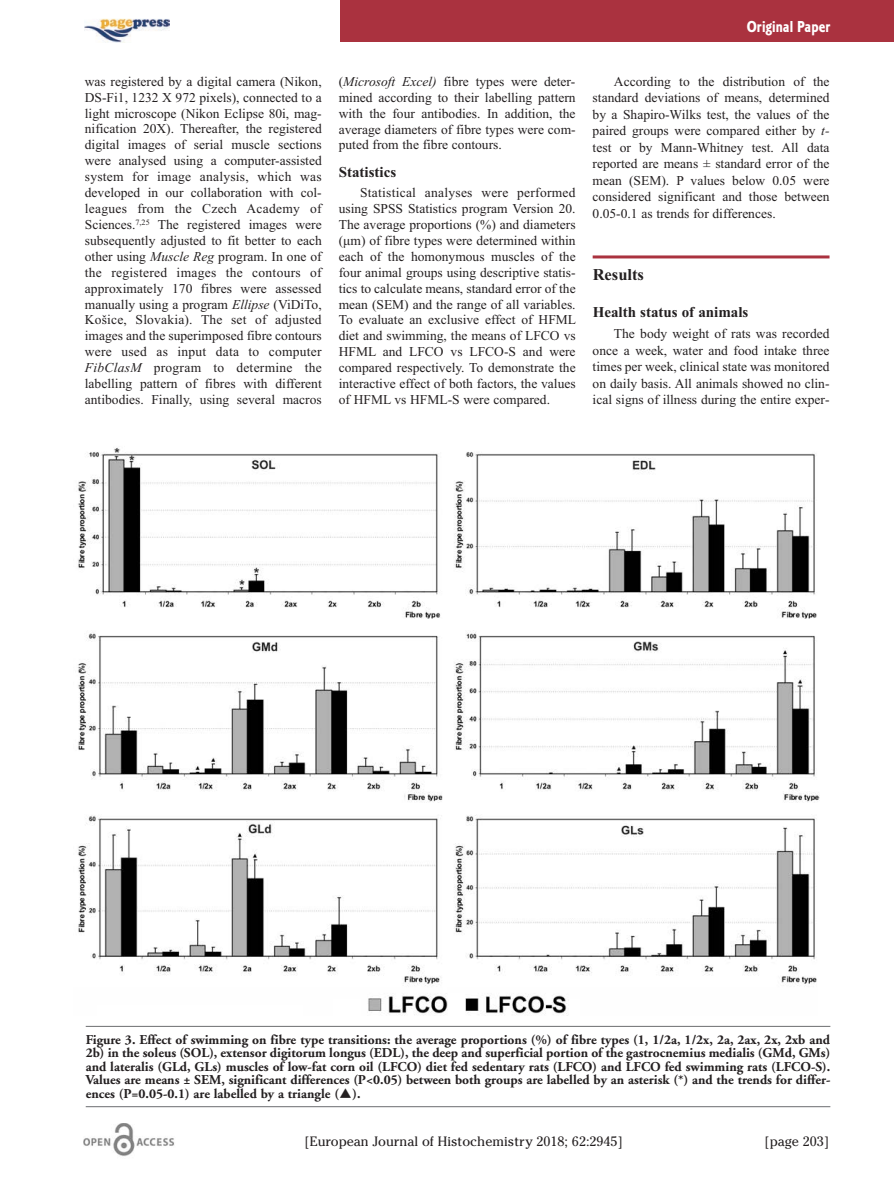
<style>
.page{position:relative;width:894px;height:1191px;background:#fff}
.page>*{position:absolute;margin:0;border:0;box-sizing:border-box;transform-origin:0 0}
.t1{font:16.5px "Corinthian Bold Condensed Plain";color:#fff}
.t2{font:700 16.5px "Times New Roman";color:#231f20}
.t3{font:700 15px "Times New Roman";color:#231f20}
.t4{font:13.5px/15.9px "Times New Roman";color:#231f20;text-align:justify}
.t5{font:700 13.5px/13.5px "Adobe Garamond";color:#231f20;text-align:justify}
.t6{font:13.5px "Cheltenham";color:#231f20}
.s1{font-style:italic}
.s2{font-family:"Ping Fang SC";font-weight:200}
</style>
<div class="page">
<div style="left:340px;top:0;width:553px;height:41px;background:#aa323f"></div>
<hr style="left:592px;top:255px;width:237px;height:3px;background:#aa323f">
<img style="left:85px;top:18px;width:84px;height:24px">
<img style="left:78px;top:447px;width:741px;height:568px">
<hr style="left:86px;top:1025px;width:744px;height:1px;background:#6c6d70">
<hr style="left:86px;top:1106px;width:744px;height:1px;background:#6c6d70">
<img style="left:83px;top:1123px;width:91px;height:33px">
<p class="t4" style="left:85px;top:73px;width:238px">was registered by a digital camera (Nikon, DS-Fi1, 1232 X 972 pixels), connected to a light microscope (Nikon Eclipse 80i, mag&shy;nification 20X). Thereafter, the registered digital images of serial muscle sections were analysed using a computer-assisted system for image analysis, which was developed in our collaboration with col&shy;leagues from the Czech Academy of Sciences.<sup>7,25</sup> The registered images were subsequently adjusted to fit better to each other using <span class="s1">Muscle Reg</span> program. In one of the registered images the contours of approximately 170 fibres were assessed manually using a program <span class="s1">Ellipse</span> (ViDiTo, Košice, Slovakia). The set of adjusted images and the superimposed fibre contours were used as input data to computer <span class="s1">FibClasM</span> program to determine the labelling pattern of fibres with different antibodies. Finally, using several macros</p>
<p class="t4" style="left:339px;top:73px;width:238px">(<span class="s1">Microsoft Excel)</span> fibre types were deter&shy;mined according to their labelling pattern with the four antibodies. In addition, the average diameters of fibre types were com&shy;puted from the fibre contours.</p>
<p class="t3" style="left:339px;top:163px;width:59px">Statistics</p>
<p class="t4" style="left:339px;top:184px;width:239px;text-indent:21px">Statistical analyses were performed using SPSS Statistics program Version 20.<br>The average proportions (%) and diameters (μm) of fibre types were determined within each of the homonymous muscles of the four animal groups using descriptive statis&shy;tics to calculate means, standard error of the mean (SEM) and the range of all variables.<br>To evaluate an exclusive effect of HFML diet and swimming, the means of LFCO vs HFML and LFCO vs LFCO-S and were compared respectively. To demonstrate the interactive effect of both factors, the values of HFML vs HFML-S were compared.</p>
<p class="t1" style="left:746px;top:21px;width:85px">Original Paper</p>
<p class="t4" style="left:592px;top:73px;width:238px;line-height:16.5px;text-indent:21px">According to the distribution of the standard deviations of means, determined by a Shapiro-Wilks test, the values of the paired groups were compared either by <span class="s1">t&shy;</span>test or by Mann-Whitney test. All data reported are means ± standard error of the mean (SEM). P values below 0.05 were considered significant and those between 0.05-0.1 as trends for differences.</p>
<p class="t2" style="left:592px;top:264px;width:53px">Results</p>
<p class="t3" style="left:592px;top:303px;width:157px">Health status of animals</p>
<p class="t4" style="left:592px;top:325px;width:238px;line-height:16.5px;text-indent:21px">The body weight of rats was recorded once a week, water and food intake three times per week, clinical state was monitored on daily basis. All animals showed no clin&shy;ical signs of illness during the entire exper-</p>
<p class="t5" style="left:86px;top:1033px;width:746px">Figure 3. Effect of swimming on fibre type transitions: the average proportions (%) of fibre types (1, 1/2a, 1/2x, 2a, 2ax, 2x, 2xb and 2b) in the soleus (SOL), extensor digitorum longus (EDL), the deep and superficial portion of the gastrocnemius medialis (GMd, GMs) and lateralis (GLd, GLs) muscles of low-fat corn oil (LFCO) diet fed sedentary rats (LFCO) and LFCO fed swimming rats (LFCO-S).<br>Values are means ± SEM, significant differences (P&lt;0.05) between both groups are labelled by an asterisk (*) and the trends for differ&shy;ences (P=0.05-0.1) are labelled by a triangle (<span class="s2">▲</span>).</p>
<p class="t6" style="left:304px;top:1132px;width:320px">[European Journal of Histochemistry 2018; 62:2945]</p>
<p class="t6" style="left:764px;top:1132px;width:66px">[page 203]</p>
</div>
